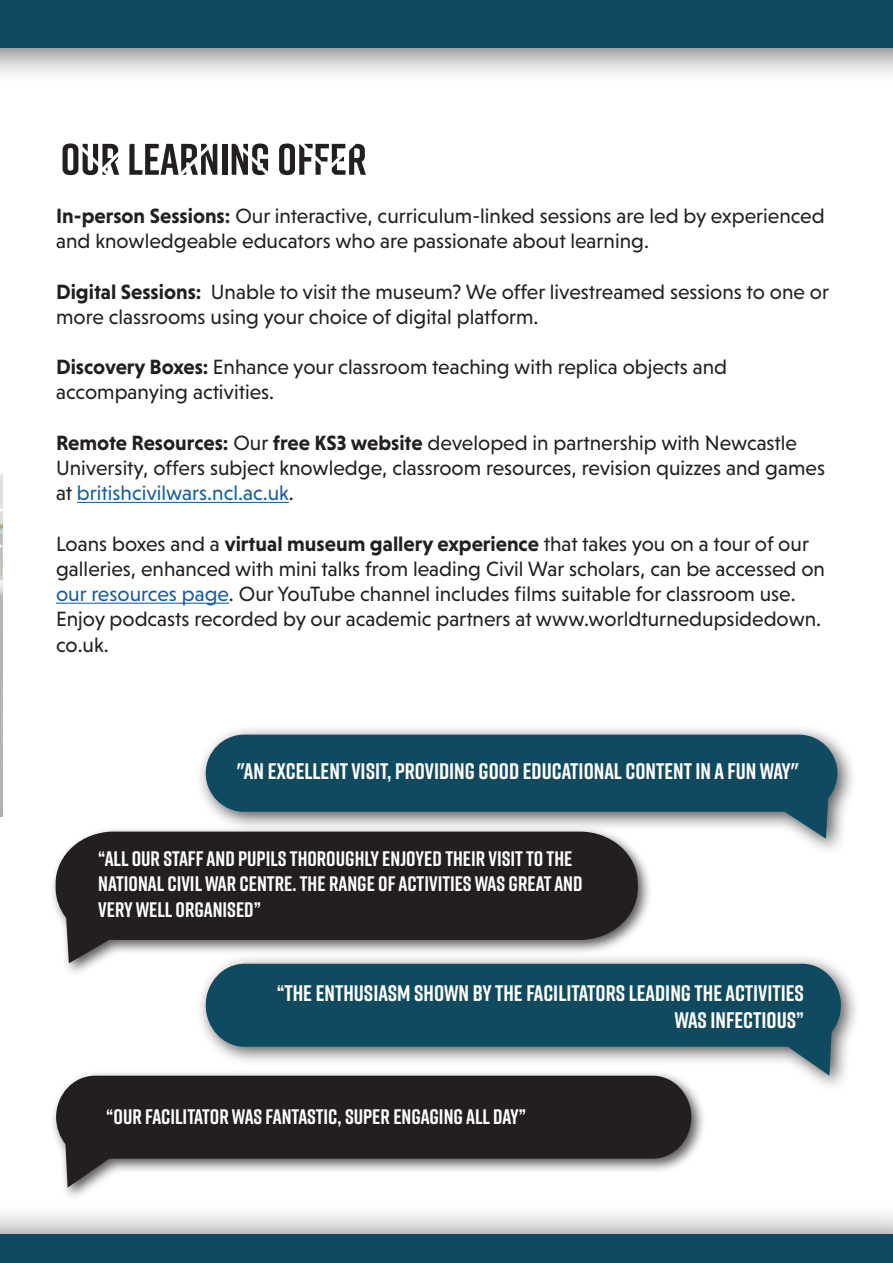
<style>
.page{position:relative;width:893px;height:1263px;background:#fff}
.page>*{position:absolute;margin:0;border:0;box-sizing:border-box;transform-origin:0 0}
.t1{font:700 22.5px "Rift";color:#fff}
.t2{font:21px/25.2px "Niveau Grotesk";color:#231f20}
.t3{font:700 21px/25.2px "Rift";color:#fff}
.s1{font-weight:700}
.s2{color:#175d9e}
</style>
<div class="page">
<div style="left:49px;top:825px;width:604px;height:152px;background:#231f20;opacity:.75"></div>
<svg style="left:56px;top:832px;width:582px;height:131px;background:#3f3b3c"></svg>
<div style="left:196px;top:724px;width:661px;height:133px;background:#231f20;opacity:.75"></div>
<svg style="left:206px;top:735px;width:631px;height:104px;background:#3c6676"></svg>
<div style="left:195px;top:953px;width:666px;height:141px;background:#231f20;opacity:.75"></div>
<svg style="left:206px;top:964px;width:635px;height:112px;background:#3e6a7b"></svg>
<div style="left:50px;top:1069px;width:656px;height:132px;background:#231f20;opacity:.75"></div>
<svg style="left:56px;top:1076px;width:635px;height:112px;fill:#231f20"></svg>
<hr style="left:77px;top:502px;width:212px;height:1px;background:#175d9e">
<hr style="left:56px;top:603px;width:173px;height:1px;background:#175d9e">
<div style="left:0;top:0;width:893px;height:85px;background:#231f20;opacity:.75"></div>
<div style="left:0;top:0;width:893px;height:48px;background:#104a60"></div>
<div style="left:0;top:1204px;width:893px;height:59px;background:#231f20;opacity:.75"></div>
<div style="left:0;top:1235px;width:893px;height:28px;background:#104a60"></div>
<img style="left:0;top:473px;width:3px;height:343px">
<svg style="left:63px;top:143px;width:56px;height:32px"></svg>
<svg style="left:129px;top:144px;width:88px;height:31px"></svg>
<div style="left:222px;top:144px;width:5px;height:31px;background:#231f20"></div>
<svg style="left:232px;top:143px;width:36px;height:32px"></svg>
<svg style="left:279px;top:143px;width:87px;height:32px"></svg>
<p class="t2" style="left:56px;top:203px;width:770px"><span class="s1">In-person Sessions:</span> Our interactive, curriculum-linked sessions are led by experienced and knowledgeable educators who are passionate about learning.</p>
<p class="t2" style="left:56px;top:279px;width:774px"><span class="s1">Digital Sessions:</span> Unable to visit the museum? We offer livestreamed sessions to one or more classrooms using your choice of digital platform.</p>
<p class="t2" style="left:56px;top:354px;width:673px"><span class="s1">Discovery Boxes:</span> Enhance your classroom teaching with replica objects and accompanying activities.</p>
<p class="t2" style="left:56px;top:430px;width:770px"><span class="s1">Remote Resources:</span> Our <span class="s1">free KS3 website</span> developed in partnership with Newcastle<br>University, offers subject knowledge, classroom resources, revision quizzes and games at <span class="s2">britishcivilwars.ncl.ac.uk</span>.</p>
<p class="t2" style="left:56px;top:531px;width:770px">Loans boxes and a <span class="s1">virtual museum gallery experience</span> that takes you on a tour of our galleries, enhanced with mini talks from leading Civil War scholars, can be accessed on <span class="s2">our resources page</span>. Our YouTube channel includes films suitable for classroom use.</p>
<p class="t2" style="left:56px;top:606px;width:767px">Enjoy podcasts recorded by our academic partners at www.worldturnedupsidedown. co.uk.</p>
<p class="t1" style="left:237px;top:755px;width:564px">"AN EXCELLENT VISIT, PROVIDING GOOD EDUCATIONAL CONTENT IN A FUN WAY"</p>
<p class="t3" style="left:98px;top:846px;width:486px">“ALL OUR STAFF AND PUPILS THOROUGHLY ENJOYED THEIR VISIT TO THE<br>NATIONAL CIVIL WAR CENTRE. THE RANGE OF ACTIVITIES WAS GREAT AND<br>VERY WELL ORGANISED”</p>
<p class="t1" style="left:277px;top:977px;width:529px">“THE ENTHUSIASM SHOWN BY THE FACILITATORS LEADING THE ACTIVITIES</p>
<p class="t1" style="left:674px;top:1004px;width:131px">WAS INFECTIOUS”</p>
<p class="t3" style="left:106px;top:1104px;width:421px">“OUR FACILITATOR WAS FANTASTIC, SUPER ENGAGING ALL DAY”</p>
</div>
